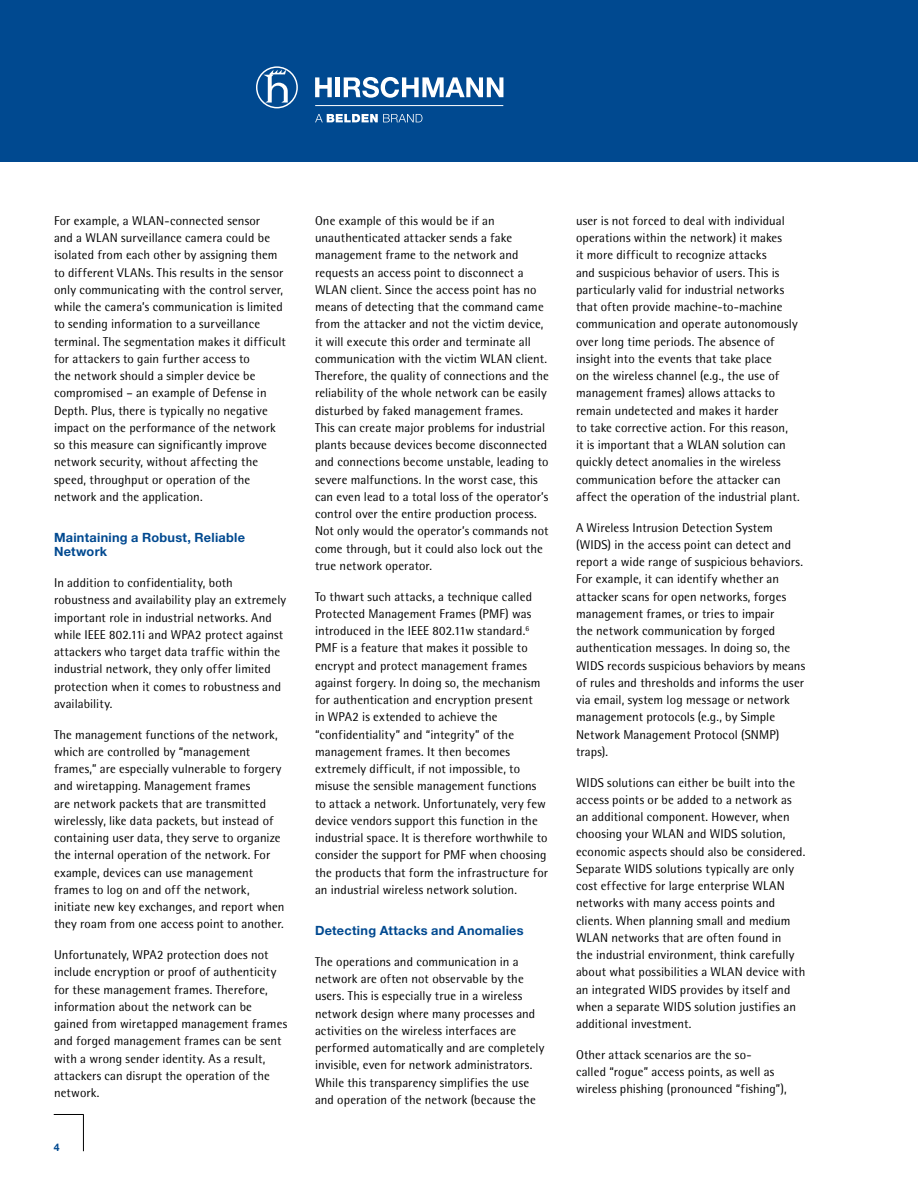
<style>
.page{position:relative;width:918px;height:1188px;background:#fff}
.page>*{position:absolute;margin:0;border:0;box-sizing:border-box;transform-origin:0 0}
.t1{font:12.75px/17.2px "Rotis Semi Sans Std";letter-spacing:.01em;color:#000}
.t2{font:700 12.75px/14.2px "Helvetica Neue LT Std";letter-spacing:.02em;color:#004990}
.t3{font:700 10.5px "Helvetica Neue LT Std";color:#004990}
</style>
<div class="page">
<div style="left:0;top:0;width:918px;height:162px;background:#004990"></div>
<hr style="left:54px;top:1114px;width:30px;height:1px;background:#000">
<hr style="left:83px;top:1115px;width:1px;height:36px;background:#000">
<svg style="left:315px;top:114px;width:107px;height:8px"></svg>
<svg style="left:315px;top:77px;width:17px;height:20px"></svg>
<hr style="left:336px;top:77px;width:4px;height:20px;background:#fff">
<svg style="left:256px;top:66px;width:42px;height:42px"></svg>
<svg style="left:344px;top:77px;width:159px;height:21px"></svg>
<hr style="left:315px;top:105px;width:188px;height:1px;background:#fff">
<p class="t1" style="left:54px;top:212px;width:233px">For example, a WLAN-connected sensor<br>and a WLAN surveillance camera could be isolated from each other by assigning them to different VLANs. This results in the sensor only communicating with the control server, while the camera’s communication is limited to sending information to a surveillance terminal. The segmentation makes it difficult for attackers to gain further access to<br>the network should a simpler device be compromised – an example of Defense in Depth. Plus, there is typically no negative impact on the performance of the network so this measure can significantly improve network security, without affecting the speed, throughput or operation of the network and the application.</p>
<p class="t2" style="left:54px;top:530px;width:193px">Maintaining a Robust, Reliable<br>Network</p>
<p class="t1" style="left:54px;top:574px;width:234px">In addition to confidentiality, both robustness and availability play an extremely important role in industrial networks. And while IEEE 802.11i and WPA2 protect against attackers who target data traffic within the industrial network, they only offer limited protection when it comes to robustness and availability.</p>
<p class="t1" style="left:54px;top:726px;width:232px">The management functions of the network, which are controlled by “management frames,” are especially vulnerable to forgery and wiretapping. Management frames<br>are network packets that are transmitted wirelessly, like data packets, but instead of containing user data, they serve to organize the internal operation of the network. For example, devices can use management frames to log on and off the network, initiate new key exchanges, and report when they roam from one access point to another.</p>
<p class="t1" style="left:54px;top:946px;width:235px">Unfortunately, WPA2 protection does not include encryption or proof of authenticity for these management frames. Therefore, information about the network can be gained from wiretapped management frames and forged management frames can be sent with a wrong sender identity. As a result, attackers can disrupt the operation of the network.</p>
<p class="t3" style="left:54px;top:1141px;width:7px">4</p>
<p class="t1" style="left:315px;top:212px;width:235px">One example of this would be if an unauthenticated attacker sends a fake management frame to the network and requests an access point to disconnect a WLAN client. Since the access point has no means of detecting that the command came from the attacker and not the victim device, it will execute this order and terminate all communication with the victim WLAN client.<br>Therefore, the quality of connections and the reliability of the whole network can be easily disturbed by faked management frames.<br>This can create major problems for industrial plants because devices become disconnected and connections become unstable, leading to severe malfunctions. In the worst case, this can even lead to a total loss of the operator’s control over the entire production process.<br>Not only would the operator’s commands not come through, but it could also lock out the true network operator.</p>
<p class="t1" style="left:315px;top:588px;width:235px">To thwart such attacks, a technique called Protected Management Frames (PMF) was introduced in the IEEE 802.11w standard.<sup>6<br></sup>PMF is a feature that makes it possible to encrypt and protect management frames against forgery. In doing so, the mechanism for authentication and encryption present<br>in WPA2 is extended to achieve the “confidentiality” and “integrity” of the management frames. It then becomes extremely difficult, if not impossible, to misuse the sensible management functions to attack a network. Unfortunately, very few device vendors support this function in the industrial space. It is therefore worthwhile to consider the support for PMF when choosing the products that form the infrastructure for an industrial wireless network solution.</p>
<p class="t2" style="left:315px;top:923px;width:210px">Detecting Attacks and Anomalies</p>
<p class="t1" style="left:315px;top:953px;width:231px">The operations and communication in a network are often not observable by the users. This is especially true in a wireless network design where many processes and activities on the wireless interfaces are performed automatically and are completely invisible, even for network administrators.<br>While this transparency simplifies the use and operation of the network (because the</p>
<p class="t1" style="left:576px;top:212px;width:225px">user is not forced to deal with individual operations within the network) it makes<br>it more difficult to recognize attacks<br>and suspicious behavior of users. This is particularly valid for industrial networks that often provide machine-to-machine communication and operate autonomously over long time periods. The absence of insight into the events that take place<br>on the wireless channel (e.g., the use of management frames) allows attacks to remain undetected and makes it harder<br>to take corrective action. For this reason,<br>it is important that a WLAN solution can quickly detect anomalies in the wireless communication before the attacker can affect the operation of the industrial plant.</p>
<p class="t1" style="left:576px;top:519px;width:231px">A Wireless Intrusion Detection System (WIDS) in the access point can detect and report a wide range of suspicious behaviors.<br>For example, it can identify whether an attacker scans for open networks, forges management frames, or tries to impair<br>the network communication by forged authentication messages. In doing so, the WIDS records suspicious behaviors by means of rules and thresholds and informs the user via email, system log message or network management protocols (e.g., by Simple Network Management Protocol (SNMP) traps).</p>
<p class="t1" style="left:576px;top:774px;width:231px">WIDS solutions can either be built into the access points or be added to a network as an additional component. However, when choosing your WLAN and WIDS solution, economic aspects should also be considered.<br>Separate WIDS solutions typically are only cost effective for large enterprise WLAN networks with many access points and clients. When planning small and medium WLAN networks that are often found in<br>the industrial environment, think carefully about what possibilities a WLAN device with an integrated WIDS provides by itself and when a separate WIDS solution justifies an additional investment.</p>
<p class="t1" style="left:576px;top:1046px;width:212px">Other attack scenarios are the so-<br>called “rogue” access points, as well as wireless phishing (pronounced “fishing”),</p>
</div>
